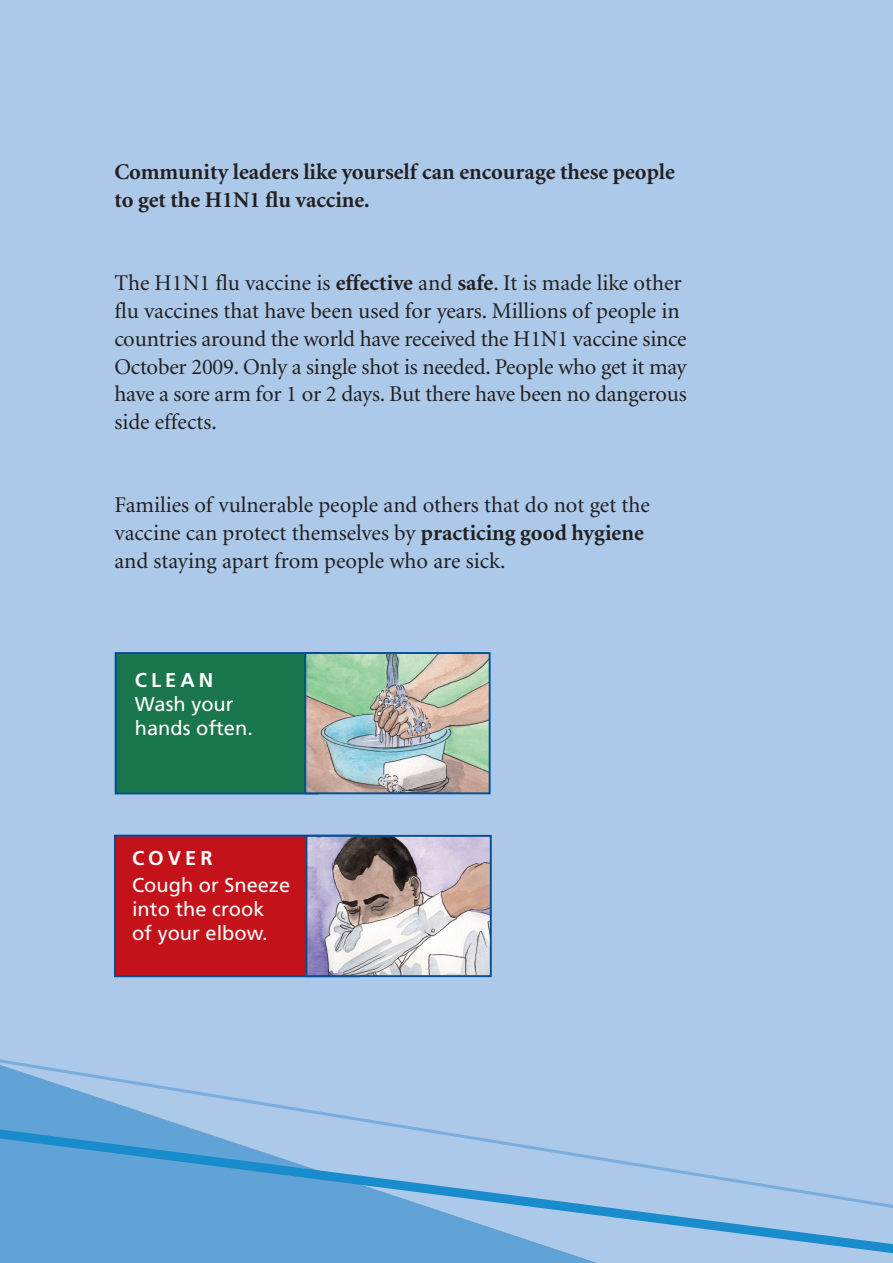
<style>
.page{position:relative;width:893px;height:1263px;background:#acc9e9}
.page>*{position:absolute;margin:0;border:0;box-sizing:border-box;transform-origin:0 0}
.t1{font:22.5px/27.8px "Minion";color:#231f20}
.t2{font:700 22.5px/27.8px "Minion";color:#231f20}
.t3{font:20.1px/24.3px "Frutiger";color:#fff}
.t4{font:700 20.1px "Frutiger";letter-spacing:.2em;color:#fff}
.s1{font-weight:700}
</style>
<div class="page">
<svg style="left:0;top:1059px;width:346px;height:57px"></svg>
<svg style="left:0;top:1116px;width:893px;height:147px"></svg>
<div style="left:115px;top:652px;width:204px;height:142px;background:#1a764d;border:2px solid #004f92"></div>
<div style="left:114px;top:835px;width:246px;height:142px;background:#c4121a;border:2px solid #004f92"></div>
<img style="left:308px;top:838px;width:181px;height:136px">
<div style="left:305px;top:835px;width:187px;height:142px;border:2px solid #004f92"></div>
<img style="left:307px;top:655px;width:181px;height:136px">
<div style="left:304px;top:652px;width:187px;height:142px;border:2px solid #004f92"></div>
<p class="t2" style="left:114px;top:160px;width:562px">Community leaders like yourself can encourage these people to get the H1N1 flu vaccine.</p>
<p class="t1" style="left:114px;top:271px;width:574px">The H1N1 flu vaccine is <span class="s1">effective</span> and <span class="s1">safe</span>. It is made like other flu vaccines that have been used for years. Millions of people in countries around the world have received the H1N1 vaccine since October 2009. Only a single shot is needed. People who get it may have a sore arm for 1 or 2 days. But there have been no dangerous side effects.</p>
<p class="t1" style="left:114px;top:493px;width:537px">Families of vulnerable people and others that do not get the vaccine can protect themselves by <span class="s1">practicing good hygiene </span>and staying apart from people who are sick.</p>
<p class="t4" style="left:135px;top:672px;width:80px">CLEAN</p>
<p class="t3" style="left:135px;top:693px;width:119px">Wash your hands often.</p>
<p class="t4" style="left:132px;top:850px;width:82px">COVER</p>
<p class="t3" style="left:132px;top:874px;width:160px">Cough or Sneeze into the crook<br>of your elbow.</p>
</div>
